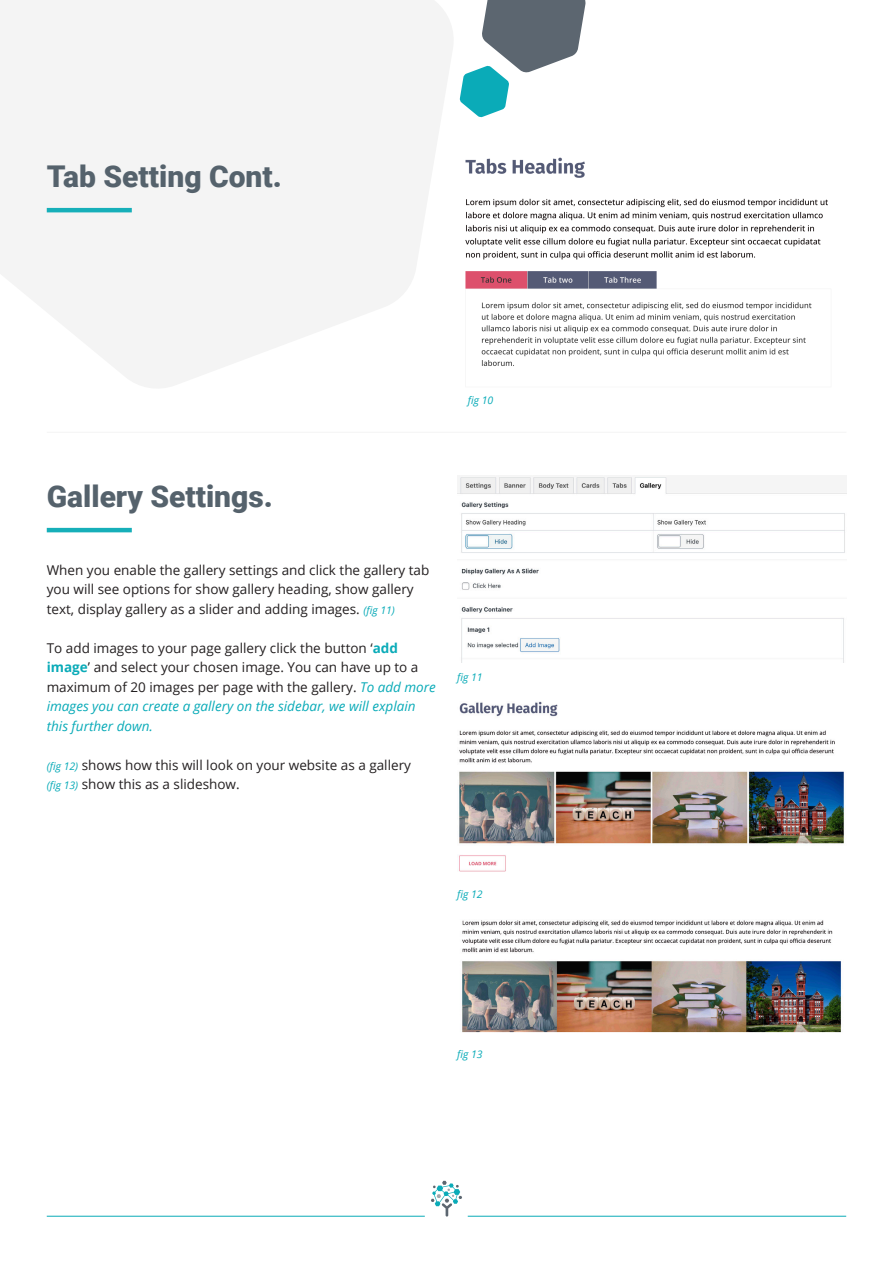
<style>
.page{position:relative;width:893px;height:1263px;background:#fff}
.page>*{position:absolute;margin:0;border:0;box-sizing:border-box;transform-origin:0 0}
.t1{font:900 30px "Roboto";color:#55626c}
.t2{font:13.5px/19.5px "Open Sans";color:#231f20}
.t3{font:italic 10.5px "Open Sans";color:#0aabb8}
.s1{font-style:italic;font-size:10.5px;color:#0aabb8}
.s2{font-weight:700;color:#0aabb8}
.s3{font-style:italic;color:#0aabb8}
</style>
<div class="page">
<hr style="left:468px;top:1216px;width:378px;height:1px;background:#0aabb8">
<hr style="left:47px;top:1216px;width:378px;height:1px;background:#0aabb8">
<svg style="left:431px;top:1181px;width:31px;height:35px"></svg>
<svg style="left:0;top:0;width:453px;height:388px;fill:#f4f4f4"></svg>
<hr style="left:47px;top:208px;width:85px;height:4px;background:#16afb9">
<svg style="left:460px;top:0;width:126px;height:117px"></svg>
<img style="left:465px;top:157px;width:363px;height:209px">
<hr style="left:47px;top:432px;width:799px;height:1px;background:#f4f4f4">
<hr style="left:47px;top:528px;width:85px;height:4px;background:#16afb9">
<img style="left:457px;top:475px;width:389px;height:187px">
<img style="left:462px;top:920px;width:379px;height:113px">
<img style="left:459px;top:702px;width:385px;height:170px">
<p class="t1" style="left:47px;top:155px;width:237px">Tab Setting Cont.</p>
<p class="t3" style="left:468px;top:393px;width:27px">fig 10</p>
<p class="t1" style="left:47px;top:475px;width:228px">Gallery Settings.</p>
<p class="t2" style="left:47px;top:560px;width:384px">When you enable the gallery settings and click the gallery tab you will see options for show gallery heading, show gallery text, display gallery as a slider and adding images. <span class="s1">(fig 11)</span></p>
<p class="t2" style="left:47px;top:638px;width:391px">To add images to your page gallery click the button ‘<span class="s2">add image</span>’ and select your chosen image. You can have up to a maximum of 20 images per page with the gallery. <span class="s3">To add more images you can create a gallery on the sidebar, we will explain this further down.</span></p>
<p class="t2" style="left:47px;top:755px;width:366px"><span class="s1">(fig 12)</span> shows how this will look on your website as a gallery</p>
<p class="t2" style="left:47px;top:774px;width:194px"><span class="s1">(fig 13)</span> show this as a slideshow.</p>
<p class="t3" style="left:457px;top:670px;width:27px">fig 11</p>
<p class="t3" style="left:457px;top:887px;width:27px">fig 12</p>
<p class="t3" style="left:457px;top:1047px;width:27px">fig 13</p>
</div>
